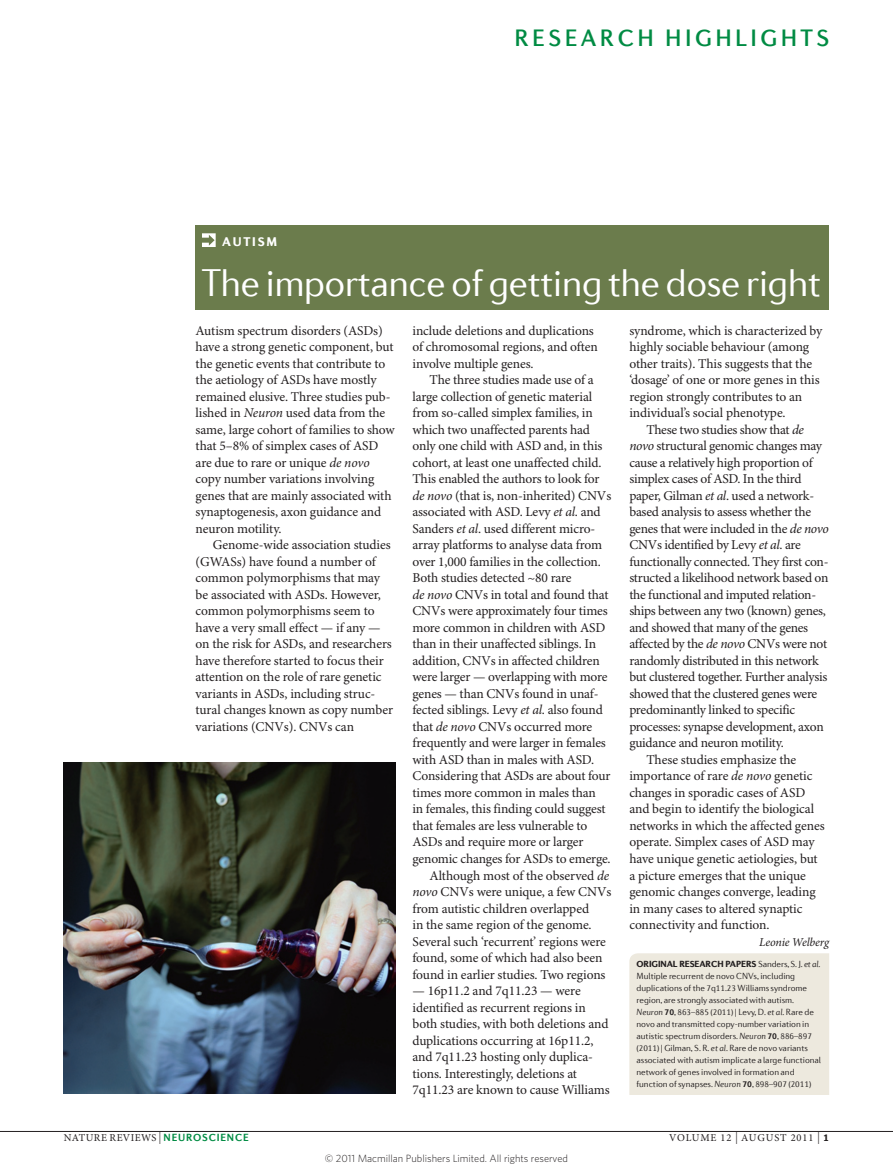
<style>
.page{position:relative;width:893px;height:1174px;background:#fff}
.page>*{position:absolute;margin:0;border:0;box-sizing:border-box;transform-origin:0 0}
.t1{font:300 39px "Diverda Sans Com";letter-spacing:-.02em;color:#fff}
.sectionheader{font:500 24px "Diverda Sans Com";letter-spacing:.14em;color:#008b43}
.bodyindent{font:13.5px/16.5px "Minion Pro";letter-spacing:-.015em;color:#231f20}
.bodyfirst{font:13.5px/16.5px "Minion Pro";letter-spacing:-.01em;color:#231f20}
.ministrap{font:900 12.75px "Diverda Sans Com";letter-spacing:.14em;color:#fff}
.author{font:italic 12px "Minion Pro";letter-spacing:-.01em;color:#231f20}
.t2{font:300 10.5px "Whitney";color:#231f20}
.t3{font:10.5px "Minion Pro";letter-spacing:.04em;color:#231f20}
.t4{font:10.5px "Minion Pro";letter-spacing:.085em;color:#231f20}
.t5{font:300 9px/12px "Diverda Sans Com";letter-spacing:-.005em;color:#231f20}
.s1{font-style:italic}
.s2{font-weight:900}
.s3{font-weight:700}
.s4{font-size:12px}
.s5{font-family:"Diverda Sans Com";font-weight:700;color:#008b43}
.s6{font-family:"Diverda Sans Com";font-weight:900}
</style>
<div class="page">
<img style="left:64px;top:762px;width:331px;height:331px">
<hr style="left:0;top:1131px;width:893px;height:1px;background:#231f20">
<div style="left:629px;top:953px;width:200px;height:142px;background:#ede9de"></div>
<div style="left:196px;top:225px;width:633px;height:84px;background:#6b7c4c"></div>
<svg style="left:202px;top:233px;width:14px;height:14px"></svg>
<p class="sectionheader" style="left:514px;top:24px;width:316px">RESEARCH HIGHLIGHTS</p>
<p class="ministrap" style="left:222px;top:233px;width:57px">AUTISM</p>
<p class="t1" style="left:202px;top:261px;width:621px">The importance of getting the dose right</p>
<p class="bodyfirst" style="left:196px;top:323px;width:201px">Autism spectrum disorders (ASDs) have a strong genetic component, but the genetic events that contribute to the aetiology of ASDs have mostly remained elusive. Three studies pub&shy;lished in <span class="s1">Neuron</span> used data from the same, large cohort of families to show that 5–8% of simplex cases of ASD are due to rare or unique <span class="s1">de novo </span>copy number variations involving genes that are mainly associated with synaptogenesis, axon guidance and neuron motility.</p>
<p class="bodyfirst" style="left:196px;top:537px;width:199px;text-indent:17px">Genome-wide association studies (GWASs) have found a number of common polymorphisms that may be associated with ASDs. However, common polymorphisms seem to have a very small effect — if any — on the risk for ASDs, and researchers have therefore started to focus their attention on the role of rare genetic variants in ASDs, including struc&shy;tural changes known as copy number variations (CNVs). CNVs can</p>
<p class="bodyfirst" style="left:412px;top:323px;width:187px">include deletions and duplications of chromosomal regions, and often involve multiple genes.</p>
<p class="bodyindent" style="left:412px;top:372px;width:200px;text-indent:17px">The three studies made use of a large collection of genetic material from so-called simplex families, in which two unaffected parents had only one child with ASD and, in this cohort, at least one unaffected child.<br>This enabled the authors to look for <span class="s1">de novo</span> (that is, non-inherited) CNVs associated with ASD. Levy <span class="s1">et al</span>. and Sanders <span class="s1">et al</span>. used different micro&shy;array platforms to analyse data from over 1,000 families in the collection.<br>Both studies detected ~80 rare<br><span class="s1">de novo</span> CNVs in total and found that CNVs were approximately four times more common in children with ASD than in their unaffected siblings. In addition, CNVs in affected children were larger — overlapping with more genes — than CNVs found in unaf&shy;fected siblings. Levy <span class="s1">et al</span>. also found that <span class="s1">de novo</span> CNVs occurred more frequently and were larger in females with ASD than in males with ASD.<br>Considering that ASDs are about four times more common in males than<br>in females, this finding could suggest that females are less vulnerable to ASDs and require more or larger genomic changes for ASDs to emerge.</p>
<p class="bodyindent" style="left:412px;top:867px;width:200px;text-indent:17px">Although most of the observed <span class="s1">de novo</span> CNVs were unique, a few CNVs from autistic children overlapped<br>in the same region of the genome.<br>Several such ‘recurrent’ regions were found, some of which had also been found in earlier studies. Two regions</p>
<p class="bodyindent" style="left:412px;top:983px;width:199px">— 16p11.2 and 7q11.23 — were identified as recurrent regions in both studies, with both deletions and duplications occurring at 16p11.2, and 7q11.23 hosting only duplica&shy;tions. Interestingly, deletions at 7q11.23 are known to cause Williams</p>
<p class="bodyindent" style="left:629px;top:323px;width:195px">syndrome, which is characterized by highly sociable behaviour (among other traits). This suggests that the ‘dosage’ of one or more genes in this region strongly contributes to an individual’s social phenotype.</p>
<p class="bodyindent" style="left:629px;top:422px;width:201px;text-indent:17px">These two studies show that <span class="s1">de novo</span> structural genomic changes may cause a relatively high proportion of simplex cases of ASD. In the third paper, Gilman <span class="s1">et al</span>. used a network&shy;based analysis to assess whether the genes that were included in the <span class="s1">de novo </span>CNVs identified by Levy <span class="s1">et al</span>. are functionally connected. They first con&shy;structed a likelihood network based on the functional and imputed relation&shy;ships between any two (known) genes, and showed that many of the genes affected by the <span class="s1">de novo</span> CNVs were not randomly distributed in this network but clustered together. Further analysis showed that the clustered genes were predominantly linked to specific processes: synapse development, axon guidance and neuron motility.</p>
<p class="bodyindent" style="left:629px;top:752px;width:197px;text-indent:17px">These studies emphasize the importance of rare <span class="s1">de novo</span> genetic changes in sporadic cases of ASD and begin to identify the biological networks in which the affected genes operate. Simplex cases of ASD may have unique genetic aetiologies, but a picture emerges that the unique genomic changes converge, leading in many cases to altered synaptic connectivity and function.</p>
<p class="author" style="left:759px;top:934px;width:72px">Leonie Welberg</p>
<p class="t5" style="left:637px;top:957px;width:186px"><span class="s2">ORIGINAL RESEARCH PAPERS</span> Sanders, S. J. <span class="s1">et al</span>.<br>Multiple recurrent de novo CNVs, including duplications of the 7q11.23 Williams syndrome region, are strongly associated with autism.<br><span class="s1">Neuron</span> <span class="s3">70</span>, 863–885 (2011) | Levy, D. <span class="s1">et al</span>. Rare de novo and transmitted copy-number variation in autistic spectrum disorders. <span class="s1">Neuron</span> <span class="s3">70</span>, 886–897 (2011) | Gilman, S. R. <span class="s1">et al</span>. Rare de novo variants associated with autism implicate a large functional network of genes involved in formation and function of synapses. <span class="s1">Neuron</span> <span class="s3">70</span>, 898–907 (2011)</p>
<p class="t3" style="left:64px;top:1131px;width:186px">NATURE REVIEWS <span class="s4">|</span> <span class="s5">NEUROSCIENCE</span></p>
<p class="t4" style="left:669px;top:1131px;width:161px">VOLUME 12 <span class="s4">|</span> AUGUST 2011 <span class="s4">|</span> <span class="s6">1</span></p>
<p class="t2" style="left:325px;top:1151px;width:245px">© 2011 Macmillan Publishers Limited. All rights reserved</p>
</div>
